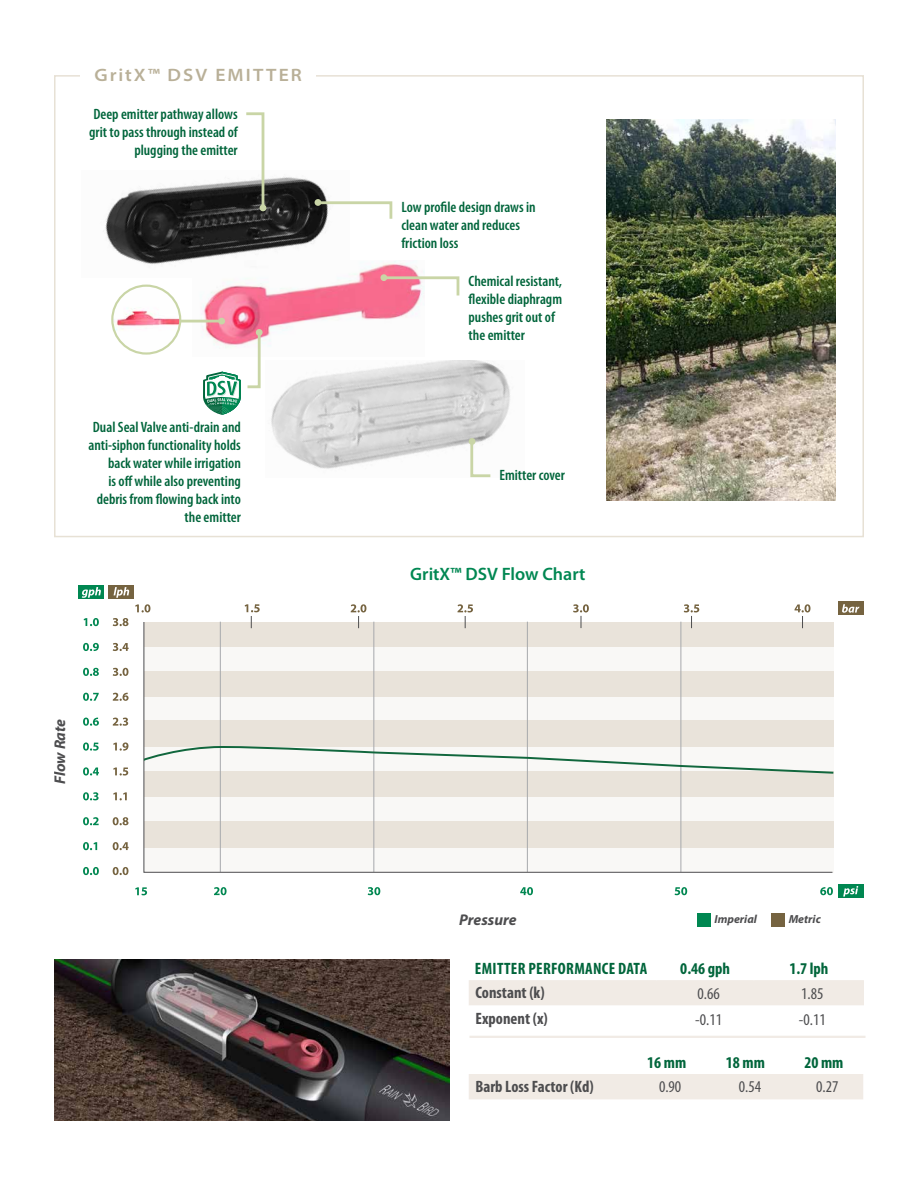
<style>
.page{position:relative;width:918px;height:1188px;background:#fff}
.page>*{position:absolute;margin:0;border:0;box-sizing:border-box;transform-origin:0 0}
.t1{font:600 18px "Myriad Pro";color:#008752}
.t2{font:600 semi-expanded 18px "Myriad Pro";letter-spacing:.12em;color:#b9b098}
.t3{font:700 condensed 16.5px "Myriad Pro";letter-spacing:.02em;color:#00653b}
.t4{font:700 condensed 16.5px "Myriad Pro";color:#4d4d4f}
.t5{font:condensed 16.5px "Myriad Pro";color:#4d4d4f}
.t6{font:italic 700 15.6px "Myriad Pro";color:#4d4d4f}
.t7{font:600 condensed 15px/18px "Myriad Pro";color:#00653b;text-align:right}
.t8{font:italic 700 11.7px "Myriad Pro";color:#4d4d4f}
</style>
<div class="page">
<svg style="left:135px;top:887px;width:12px;height:8px"></svg>
<svg style="left:135px;top:604px;width:15px;height:8px"></svg>
<svg style="left:214px;top:887px;width:13px;height:8px"></svg>
<svg style="left:368px;top:887px;width:12px;height:8px"></svg>
<svg style="left:520px;top:887px;width:13px;height:8px"></svg>
<svg style="left:675px;top:887px;width:12px;height:8px"></svg>
<svg style="left:820px;top:887px;width:13px;height:8px"></svg>
<svg style="left:83px;top:867px;width:16px;height:8px"></svg>
<svg style="left:113px;top:867px;width:15px;height:8px"></svg>
<svg style="left:83px;top:842px;width:14px;height:8px"></svg>
<svg style="left:113px;top:842px;width:16px;height:8px"></svg>
<svg style="left:83px;top:817px;width:16px;height:8px"></svg>
<svg style="left:113px;top:817px;width:15px;height:8px"></svg>
<svg style="left:83px;top:792px;width:16px;height:8px"></svg>
<svg style="left:113px;top:792px;width:14px;height:8px"></svg>
<svg style="left:83px;top:767px;width:16px;height:9px"></svg>
<svg style="left:113px;top:768px;width:15px;height:8px"></svg>
<svg style="left:83px;top:742px;width:16px;height:9px"></svg>
<svg style="left:113px;top:742px;width:15px;height:9px"></svg>
<svg style="left:83px;top:718px;width:16px;height:8px"></svg>
<svg style="left:113px;top:718px;width:15px;height:8px"></svg>
<svg style="left:83px;top:693px;width:16px;height:8px"></svg>
<svg style="left:113px;top:693px;width:16px;height:8px"></svg>
<svg style="left:83px;top:668px;width:16px;height:8px"></svg>
<svg style="left:113px;top:668px;width:15px;height:8px"></svg>
<svg style="left:83px;top:643px;width:16px;height:8px"></svg>
<svg style="left:113px;top:643px;width:16px;height:8px"></svg>
<svg style="left:84px;top:618px;width:15px;height:8px"></svg>
<svg style="left:113px;top:618px;width:15px;height:8px"></svg>
<svg style="left:143px;top:621px;width:690px;height:252px"></svg>
<svg style="left:144px;top:746px;width:689px;height:28px"></svg>
<div style="left:771px;top:913px;width:13px;height:13px;background:#756340"></div>
<div style="left:698px;top:913px;width:13px;height:13px;background:#008751"></div>
<div style="left:838px;top:885px;width:26px;height:13px;background:#008751"></div>
<svg style="left:843px;top:886px;width:15px;height:11px"></svg>
<div style="left:838px;top:602px;width:26px;height:13px;background:#756340"></div>
<svg style="left:842px;top:604px;width:17px;height:9px"></svg>
<div style="left:78px;top:586px;width:26px;height:13px;background:#008751"></div>
<svg style="left:82px;top:587px;width:19px;height:11px"></svg>
<div style="left:108px;top:586px;width:26px;height:13px;background:#756340"></div>
<svg style="left:114px;top:587px;width:15px;height:11px"></svg>
<svg style="left:245px;top:604px;width:15px;height:24px"></svg>
<svg style="left:351px;top:604px;width:15px;height:24px"></svg>
<svg style="left:573px;top:604px;width:16px;height:24px"></svg>
<svg style="left:795px;top:604px;width:15px;height:24px"></svg>
<svg style="left:684px;top:604px;width:15px;height:24px"></svg>
<svg style="left:458px;top:604px;width:15px;height:24px"></svg>
<div style="left:469px;top:980px;width:395px;height:25px;background:#f1ebe5"></div>
<div style="left:469px;top:1074px;width:394px;height:25px;background:#f1ebe5"></div>
<img style="left:606px;top:120px;width:229px;height:380px">
<img style="left:54px;top:959px;width:396px;height:161px">
<hr style="left:470px;top:1036px;width:396px;height:2px;background:#f1ebe5">
<img style="left:271px;top:360px;width:239px;height:109px">
<img style="left:105px;top:176px;width:222px;height:89px">
<img style="left:192px;top:260px;width:232px;height:86px">
<svg style="left:243px;top:112px;width:23px;height:101px"></svg>
<div style="left:218px;top:318px;width:7px;height:6px;background:#c9d5a6;border-radius:50%"></div>
<hr style="left:150px;top:320px;width:70px;height:2px;background:#c9d5a6">
<img style="left:112px;top:286px;width:68px;height:68px;border-radius:34px">
<div style="left:111px;top:285px;width:70px;height:70px;border:2px solid #c9d5a6;border-radius:50%"></div>
<svg style="left:203px;top:330px;width:59px;height:85px"></svg>
<svg style="left:469px;top:437px;width:24px;height:41px"></svg>
<div style="left:469px;top:438px;width:6px;height:7px;background:#c9d5a6;border-radius:50%"></div>
<svg style="left:384px;top:275px;width:76px;height:23px"></svg>
<div style="left:380px;top:274px;width:7px;height:7px;background:#c9d5a6;border-radius:50%"></div>
<svg style="left:315px;top:200px;width:78px;height:22px"></svg>
<div style="left:315px;top:199px;width:6px;height:7px;background:#c9d5a6;border-radius:50%"></div>
<p class="t2" style="left:94px;top:63px;width:209px">GritX™ DSV EMITTER</p>
<p class="t7" style="left:89px;top:105px;width:150px">Deep emitter pathway allows grit to pass through instead of plugging the emitter</p>
<p class="t7" style="left:88px;top:418px;width:154px">Dual Seal Valve anti-drain and anti-siphon functionality holds back water while irrigation<br>is off while also preventing debris from flowing back into the emitter</p>
<p class="t6" style="left:50px;top:784px;width:67px;rotate:-90deg">Flow Rate</p>
<p class="t7" style="left:401px;top:198px;width:136px;text-align:left">Low profile design draws in clean water and reduces friction loss</p>
<p class="t7" style="left:469px;top:272px;width:95px;text-align:left">Chemical resistant, flexible diaphragm pushes grit out of the emitter</p>
<p class="t7" style="left:499px;top:466px;width:67px">Emitter cover</p>
<p class="t1" style="left:410px;top:562px;width:177px">GritX™ DSV Flow Chart</p>
<p class="t6" style="left:459px;top:909px;width:59px">Pressure</p>
<p class="t8" style="left:715px;top:912px;width:44px">Imperial</p>
<p class="t8" style="left:789px;top:912px;width:34px">Metric</p>
<p class="t3" style="left:475px;top:958px;width:174px">EMITTER PERFORMANCE DATA</p>
<p class="t3" style="left:680px;top:958px;width:51px">0.46 gph</p>
<p class="t3" style="left:789px;top:958px;width:41px">1.7 lph</p>
<p class="t4" style="left:476px;top:982px;width:71px">Constant (k)</p>
<p class="t5" style="left:697px;top:984px;width:24px">0.66</p>
<p class="t5" style="left:801px;top:984px;width:24px">1.85</p>
<p class="t4" style="left:476px;top:1008px;width:74px">Exponent (x)</p>
<p class="t5" style="left:695px;top:1010px;width:28px">-0.11</p>
<p class="t5" style="left:799px;top:1010px;width:28px">-0.11</p>
<p class="t3" style="left:647px;top:1052px;width:41px">16 mm</p>
<p class="t3" style="left:726px;top:1052px;width:41px">18 mm</p>
<p class="t3" style="left:804px;top:1052px;width:41px">20 mm</p>
<p class="t4" style="left:475px;top:1076px;width:120px">Barb Loss Factor (Kd)</p>
<p class="t5" style="left:659px;top:1078px;width:24px">0.90</p>
<p class="t5" style="left:739px;top:1078px;width:24px">0.54</p>
<p class="t5" style="left:816px;top:1078px;width:24px">0.27</p>
</div>
